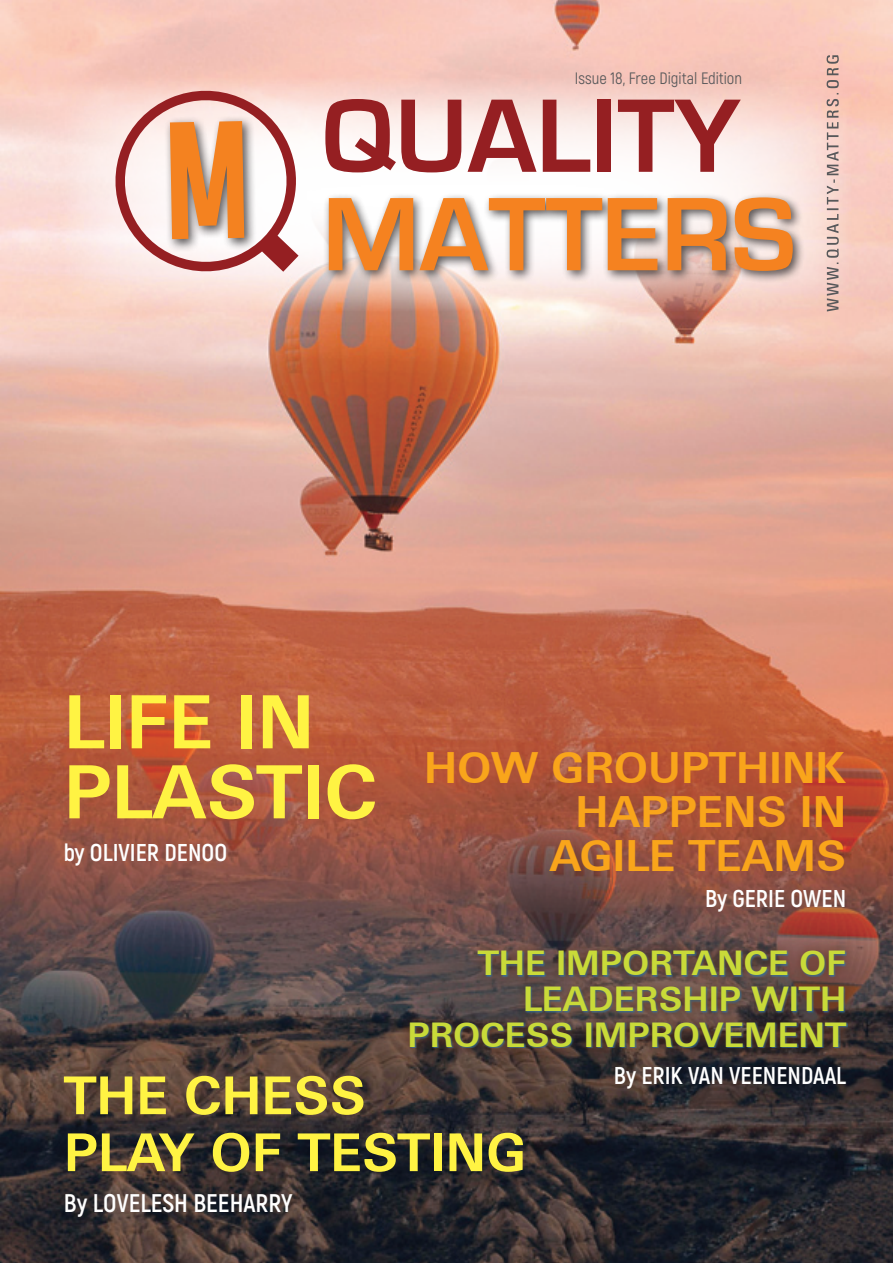
<style>
.page{position:relative;width:893px;height:1263px;background:#fff}
.page>*{position:absolute;margin:0;border:0;box-sizing:border-box;transform-origin:0 0}
.t1{font:700 80.1px/70.1px "Universum Bg";color:#fff343}
.t2{font:700 57px/57px "Universum Bg";color:#fff343}
.t3{font:700 47.1px/44.4px "Universum Bg";color:#f9a51b;text-align:right}
.t4{font:700 37.2px/35.7px "Universum Bg";color:#c9da39;text-align:right}
.t5{font:700 25.5px "Akrobat";color:#fff}
.t6{font:700 24.3px "Akrobat";color:#fff}
.t7{font:16.5px "Akrobat";color:#57585a}
</style>
<div class="page">
<img style="left:0;top:0;width:893px;height:1263px">
<svg style="left:63px;top:77px;width:787px;height:233px"></svg>
<svg style="left:827px;top:55px;width:12px;height:256px;background:#c7aca5"></svg>
<svg style="left:103px;top:79px;width:199px;height:205px"></svg>
<svg style="left:325px;top:99px;width:136px;height:73px"></svg>
<svg style="left:468px;top:100px;width:68px;height:72px"></svg>
<svg style="left:543px;top:100px;width:47px;height:72px"></svg>
<div style="left:597px;top:100px;width:14px;height:72px;background:#951f22"></div>
<svg style="left:618px;top:100px;width:123px;height:72px"></svg>
<svg style="left:398px;top:939px;width:459px;height:119px;background:#524849"></svg>
<div style="left:323px;top:191px;width:482px;height:92px;background:#231f20;opacity:.75"></div>
<svg style="left:329px;top:198px;width:84px;height:72px;background:#e69d60"></svg>
<svg style="left:419px;top:198px;width:183px;height:72px"></svg>
<svg style="left:608px;top:198px;width:49px;height:72px;background:#e29b60"></svg>
<svg style="left:668px;top:198px;width:59px;height:72px;background:#e09558"></svg>
<svg style="left:734px;top:197px;width:59px;height:74px;background:#e29c63"></svg>
<p class="t7" style="left:575px;top:68px;width:169px">Issue 18, Free Digital Edition</p>
<h1 class="t1" style="left:64px;top:688px;width:309px">LIFE IN<br>PLASTIC</h1>
<p class="t6" style="left:64px;top:837px;width:165px">BY OLIVIER DENOO</p>
<p class="t3" style="left:424px;top:745px;width:424px">HOW GROUPTHINK<br>HAPPENS IN<br>AGILE TEAMS</p>
<p class="t6" style="left:705px;top:883px;width:143px">BY GERIE OWEN</p>
<p class="t4" style="left:408px;top:946px;width:440px">THE IMPORTANCE OF<br>LEADERSHIP WITH<br>PROCESS IMPROVEMENT</p>
<h2 class="t2" style="left:64px;top:1067px;width:464px">THE CHESS<br>PLAY OF TESTING</h2>
<p class="t6" style="left:614px;top:1061px;width:229px">BY ERIK VAN VEENENDAAL</p>
<p class="t5" style="left:64px;top:1187px;width:230px">BY LOVELESH BEEHARRY</p>
</div>
